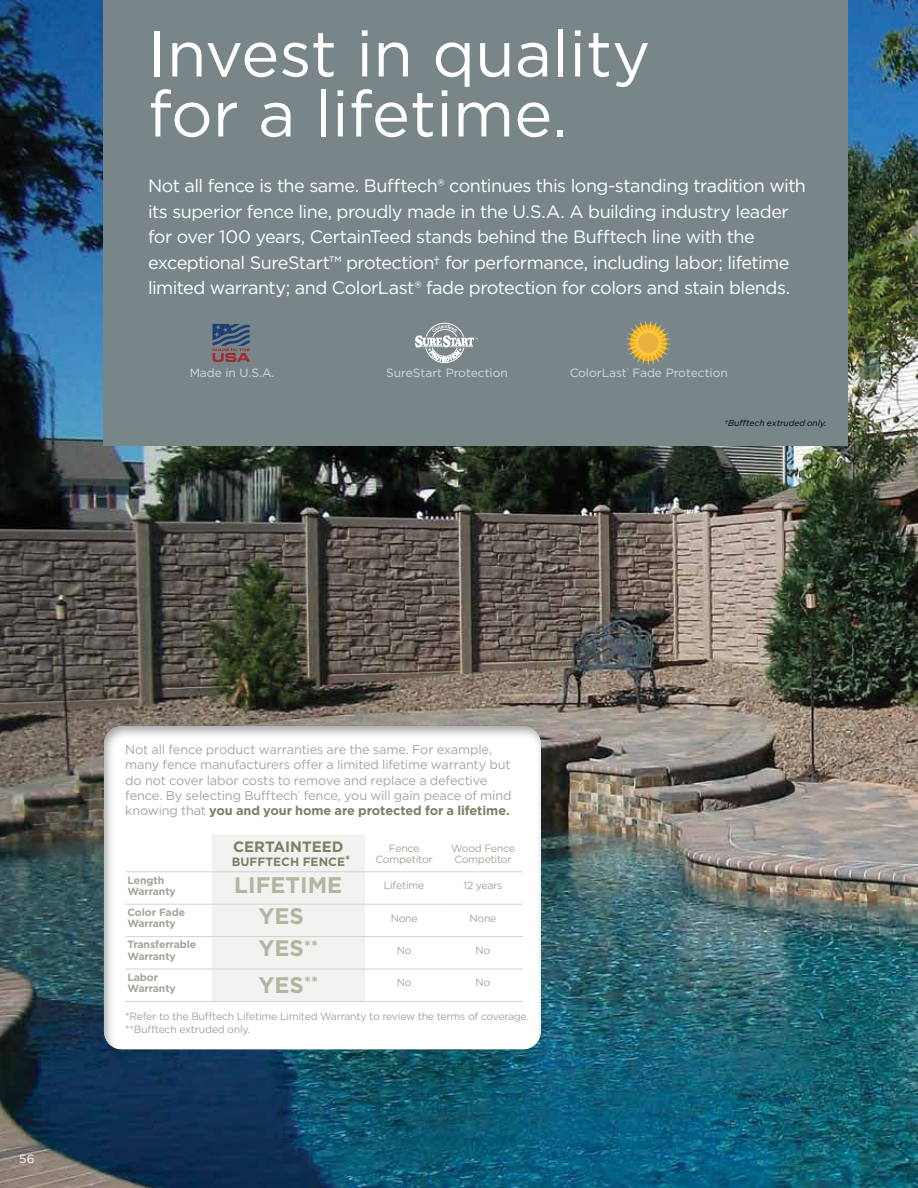
<style>
.page{position:relative;width:918px;height:1188px;background:#fff}
.page>*{position:absolute;margin:0;border:0;box-sizing:border-box;transform-origin:0 0}
.t1{font:64.5px/60px "Gotham";color:#fff}
.t2{font:700 22.5px "Gotham";color:#b3b4a2}
.t3{font:18px/25.5px "Gotham";letter-spacing:-.03em;color:#fff}
.t4{font:700 15px "Gotham";color:#7a8164}
.t5{font:12.75px/15.3px "Gotham";letter-spacing:-.01em;color:#a9a49d}
.t6{font:12px "Gotham";color:#fff}
.t7{font:700 12px "Gotham";color:#7a8164}
.t8{font:10.5px/11.2px "Gotham";letter-spacing:-.025em;color:#a9a49d;text-align:center}
.t9{font:700 10.5px/11.2px "Gotham";letter-spacing:-.01em;color:#a9a49d}
.t10{font:italic 8.55px "Gotham";color:#000}
.t11{font:5.4px "Gotham";color:#fff}
.s1{font-weight:700;color:#7a8164}
</style>
<div class="page">
<img style="left:0;top:0;width:918px;height:1188px">
<div style="left:104px;top:0;width:744px;height:446px;background:#798689"></div>
<svg style="left:625px;top:322px;width:46px;height:44px"></svg>
<div style="left:638px;top:333px;width:20px;height:20px;background:#ebb13c;border-radius:50%"></div>
<svg style="left:212px;top:324px;width:38px;height:38px"></svg>
<svg style="left:415px;top:322px;width:63px;height:41px"></svg>
<div style="left:91px;top:718px;width:451px;height:333px;background:#000;opacity:.4"></div>
<div style="left:212px;top:834px;width:153px;height:167px;background:#f3f2f0"></div>
<hr style="left:125px;top:871px;width:87px;height:1px;background:#d1d3d4">
<hr style="left:212px;top:871px;width:153px;height:1px;background:#d1d3d4">
<hr style="left:125px;top:904px;width:87px;height:1px;background:#d1d3d4">
<hr style="left:212px;top:904px;width:153px;height:1px;background:#d1d3d4">
<hr style="left:125px;top:936px;width:87px;height:1px;background:#d1d3d4">
<hr style="left:212px;top:936px;width:153px;height:1px;background:#d1d3d4">
<hr style="left:125px;top:969px;width:87px;height:1px;background:#d1d3d4">
<hr style="left:212px;top:969px;width:153px;height:1px;background:#d1d3d4">
<hr style="left:365px;top:871px;width:78px;height:1px;background:#d1d3d4">
<hr style="left:443px;top:871px;width:80px;height:1px;background:#d1d3d4">
<hr style="left:365px;top:904px;width:78px;height:1px;background:#d1d3d4">
<hr style="left:443px;top:904px;width:80px;height:1px;background:#d1d3d4">
<hr style="left:365px;top:936px;width:78px;height:1px;background:#d1d3d4">
<hr style="left:443px;top:936px;width:80px;height:1px;background:#d1d3d4">
<hr style="left:365px;top:969px;width:78px;height:1px;background:#d1d3d4">
<hr style="left:443px;top:969px;width:80px;height:1px;background:#d1d3d4">
<hr style="left:125px;top:1001px;width:87px;height:1px;background:#d1d3d4">
<hr style="left:212px;top:1001px;width:153px;height:1px;background:#d1d3d4">
<hr style="left:365px;top:1001px;width:78px;height:1px;background:#d1d3d4">
<hr style="left:443px;top:1001px;width:80px;height:1px;background:#d1d3d4">
<h1 class="t1" style="left:148px;top:22px;width:504px">Invest in quality for a lifetime.</h1>
<p class="t3" style="left:148px;top:172px;width:659px">Not all fence is the same. Bufftech® continues this long-standing tradition with its superior fence line, proudly made in the U.S.A. A building industry leader for over 100 years, CertainTeed stands behind the Bufftech line with the exceptional SureStart™ protection† for performance, including labor; lifetime limited warranty; and ColorLast® fade protection for colors and stain blends.</p>
<p class="t6" style="left:189px;top:365px;width:87px">Made in U.S.A.</p>
<p class="t6" style="left:386px;top:365px;width:123px">SureStart Protection</p>
<p class="t6" style="left:632px;top:365px;width:97px">Fade Protection</p>
<p class="t6" style="left:569px;top:365px;width:59px">ColorLast</p>
<p class="t11" style="left:627px;top:367px;width:4px">®</p>
<p class="t10" style="left:725px;top:417px;width:104px">†Bufftech extruded only.</p>
<p class="t6" style="left:19px;top:1151px;width:17px">56</p>
<p class="t5" style="left:125px;top:742px;width:388px">Not all fence product warranties are the same. For example, many fence manufacturers offer a limited lifetime warranty but do not cover labor costs to remove and replace a defective fence. By selecting Bufftech<sup>®</sup> fence, you will gain peace of mind knowing that <span class="s1">you and your home are protected for a lifetime.</span></p>
<p class="t4" style="left:233px;top:837px;width:112px">CERTAINTEED</p>
<p class="t7" style="left:232px;top:853px;width:120px">BUFFTECH FENCE*</p>
<p class="t8" style="left:376px;top:842px;width:59px">Fence<br>Competitor</p>
<p class="t8" style="left:451px;top:842px;width:65px">Wood Fence<br>Competitor</p>
<p class="t9" style="left:127px;top:874px;width:50px">Length<br>Warranty</p>
<p class="t2" style="left:234px;top:870px;width:110px">LIFETIME</p>
<p class="t8" style="left:384px;top:880px;width:42px">Lifetime</p>
<p class="t8" style="left:464px;top:880px;width:41px">12 years</p>
<p class="t9" style="left:127px;top:907px;width:59px">Color Fade<br>Warranty</p>
<p class="t2" style="left:258px;top:901px;width:47px">YES</p>
<p class="t8" style="left:391px;top:912px;width:28px">None</p>
<p class="t8" style="left:470px;top:912px;width:28px">None</p>
<p class="t9" style="left:127px;top:939px;width:70px">Transferrable<br>Warranty</p>
<p class="t2" style="left:258px;top:933px;width:61px">YES<sup>**</sup></p>
<p class="t8" style="left:397px;top:944px;width:16px">No</p>
<p class="t8" style="left:476px;top:944px;width:16px">No</p>
<p class="t9" style="left:127px;top:971px;width:50px">Labor<br>Warranty</p>
<p class="t2" style="left:258px;top:970px;width:61px">YES<sup>**</sup></p>
<p class="t8" style="left:397px;top:977px;width:16px">No</p>
<p class="t8" style="left:476px;top:977px;width:16px">No</p>
<p class="t8" style="left:125px;top:1009px;width:405px;line-height:13.5px;text-align:left">*Refer to the Bufftech Lifetime Limited Warranty to review the terms of coverage. **Bufftech extruded only.</p>
</div>
